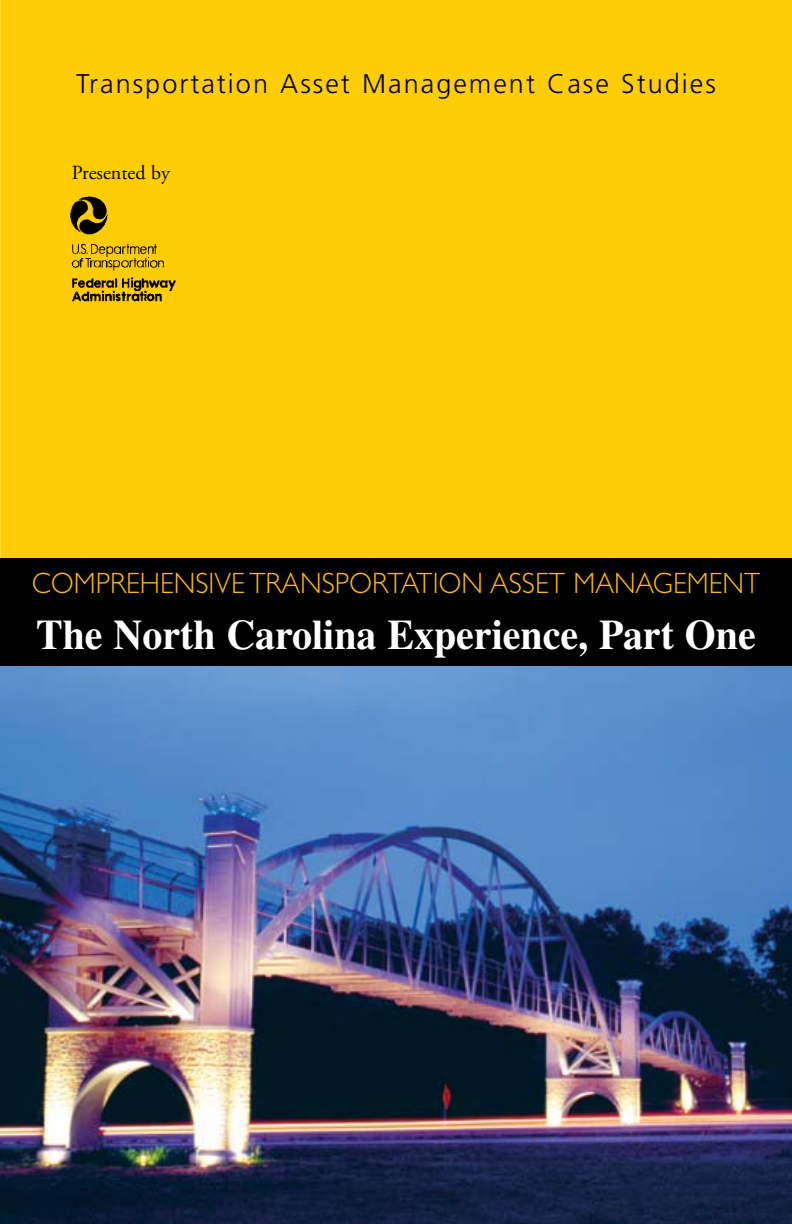
<style>
.page{position:relative;width:792px;height:1224px;background:#fff}
.page>*{position:absolute;margin:0;border:0;box-sizing:border-box;transform-origin:0 0}
.t1{font:700 42px "Times";color:#fff;scale:.95 1}
.t2{font:300 29.6px "Gill Sans";color:#fdb813;scale:.95 1}
.t3{font:300 27px "Frutiger";letter-spacing:.075em;color:#000}
.t4{font:20px "Adobe Garamond";color:#000}
</style>
<div class="page">
<img style="left:0;top:666px;width:792px;height:558px">
<div style="left:0;top:0;width:792px;height:558px;background:#ffcd05"></div>
<div style="left:0;top:558px;width:792px;height:108px;background:#000"></div>
<img style="left:64px;top:193px;width:115px;height:116px">
<svg style="left:686px;top:91px;width:4px;height:11px"></svg>
<p class="t3" style="left:76px;top:69px;width:641px">Transportation Asset Management Case Studies</p>
<p class="t4" style="left:72px;top:162px;width:99px">Presented by</p>
<p class="t2" style="left:32px;top:567px;width:768px">COMPREHENSIVE TRANSPORTATION ASSET MANAGEMENT</p>
<h1 class="t1" style="left:36px;top:610px;width:759px">The North Carolina Experience, Part One</h1>
</div>
